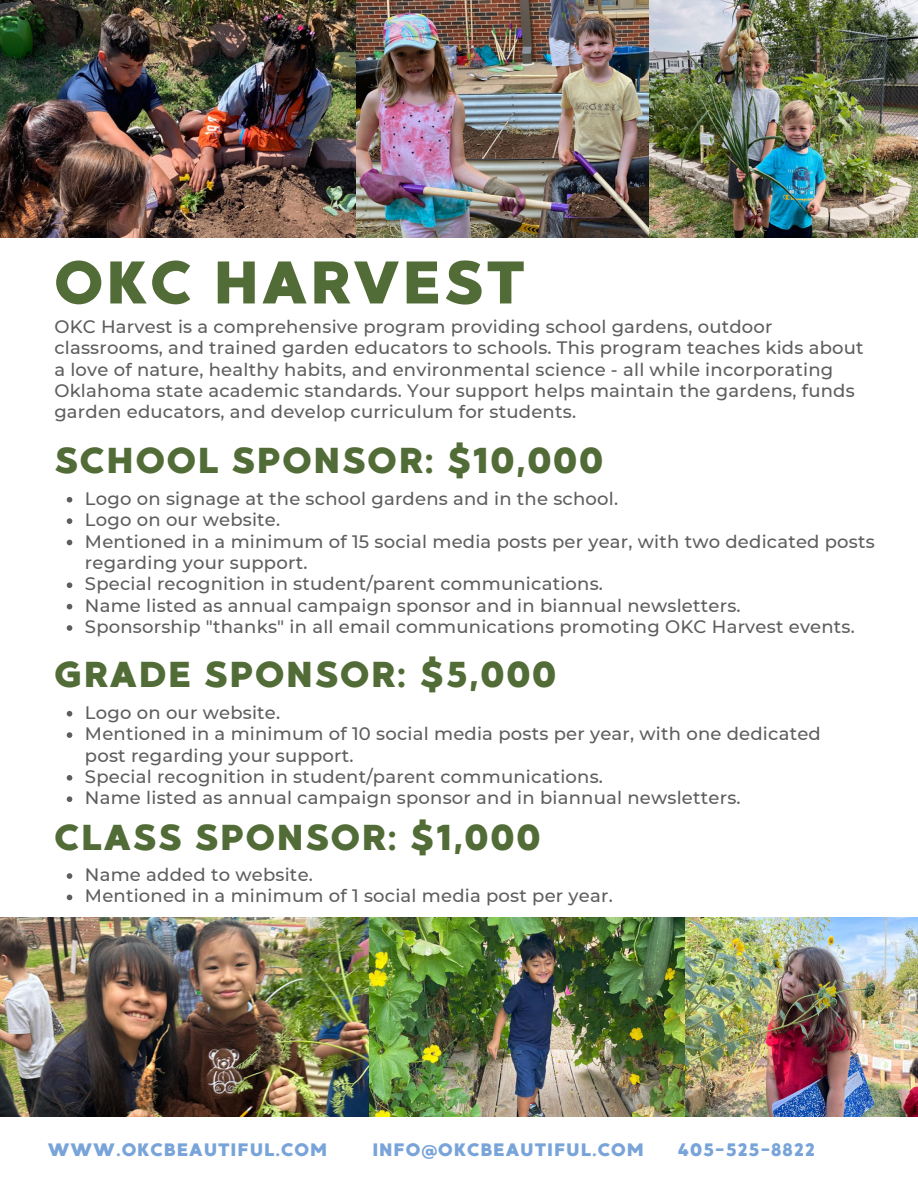
<style>
.page{position:relative;width:918px;height:1188px;background:#fff}
.page>*{position:absolute;margin:0;border:0;box-sizing:border-box;transform-origin:0 0}
.t1{font:60px "MADE Good Time Grotesk";letter-spacing:.05em;color:#526c37}
.t2{font:36px "MADE Good Time Grotesk";letter-spacing:.05em;color:#526c37}
.t3{font:500 18px/21.3px "Montserrat";letter-spacing:.01em;color:#5e5e5e}
.t4{font:18px "MADE Good Time Grotesk";letter-spacing:.05em;color:#79a4d9}
</style>
<div class="page">
<img style="left:0;top:917px;width:674px;height:199px">
<img style="left:347px;top:0;width:571px;height:238px">
<img style="left:0;top:0;width:356px;height:237px">
<img style="left:674px;top:917px;width:244px;height:199px">
<svg style="left:67px;top:497px;width:5px;height:6px"></svg>
<svg style="left:67px;top:518px;width:5px;height:6px"></svg>
<svg style="left:67px;top:540px;width:5px;height:5px"></svg>
<svg style="left:67px;top:582px;width:5px;height:6px"></svg>
<svg style="left:67px;top:604px;width:5px;height:5px"></svg>
<svg style="left:67px;top:625px;width:5px;height:6px"></svg>
<svg style="left:67px;top:711px;width:5px;height:6px"></svg>
<svg style="left:67px;top:732px;width:5px;height:6px"></svg>
<svg style="left:67px;top:775px;width:5px;height:6px"></svg>
<svg style="left:67px;top:796px;width:5px;height:6px"></svg>
<svg style="left:67px;top:873px;width:5px;height:6px"></svg>
<svg style="left:67px;top:895px;width:5px;height:5px"></svg>
<p class="t1" style="left:54px;top:244px;width:472px">OKC HARVEST</p>
<p class="t3" style="left:54px;top:316px;width:811px">OKC Harvest is a comprehensive program providing school gardens, outdoor classrooms, and trained garden educators to schools. This program teaches kids about a love of nature, healthy habits, and environmental science - all while incorporating Oklahoma state academic standards. Your support helps maintain the gardens, funds garden educators, and develop curriculum for students.</p>
<p class="t2" style="left:54px;top:438px;width:551px">SCHOOL SPONSOR: $10,000</p>
<p class="t3" style="left:85px;top:488px;width:535px">Logo on signage at the school gardens and in the school.</p>
<p class="t3" style="left:85px;top:509px;width:197px">Logo on our website.</p>
<p class="t3" style="left:85px;top:530px;width:791px">Mentioned in a minimum of 15 social media posts per year, with two dedicated posts regarding your support.</p>
<p class="t3" style="left:85px;top:573px;width:520px">Special recognition in student/parent communications.</p>
<p class="t3" style="left:85px;top:595px;width:657px">Name listed as annual campaign sponsor and in biannual newsletters.</p>
<p class="t3" style="left:85px;top:616px;width:772px">Sponsorship "thanks" in all email communications promoting OKC Harvest events.</p>
<p class="t2" style="left:54px;top:652px;width:504px">GRADE SPONSOR: $5,000</p>
<p class="t3" style="left:85px;top:702px;width:197px">Logo on our website.</p>
<p class="t3" style="left:85px;top:723px;width:737px">Mentioned in a minimum of 10 social media posts per year, with one dedicated post regarding your support.</p>
<p class="t3" style="left:85px;top:766px;width:520px">Special recognition in student/parent communications.</p>
<p class="t3" style="left:85px;top:787px;width:657px">Name listed as annual campaign sponsor and in biannual newsletters.</p>
<p class="t2" style="left:54px;top:814px;width:488px">CLASS SPONSOR: $1,000</p>
<p class="t3" style="left:85px;top:864px;width:230px">Name added to website.</p>
<p class="t3" style="left:85px;top:885px;width:529px">Mentioned in a minimum of 1 social media post per year.</p>
<p class="t4" style="left:48px;top:1139px;width:281px">WWW.OKCBEAUTIFUL.COM</p>
<p class="t4" style="left:372px;top:1139px;width:273px">INFO@OKCBEAUTIFUL.COM</p>
<p class="t4" style="left:678px;top:1139px;width:138px">405-525-8822</p>
</div>
